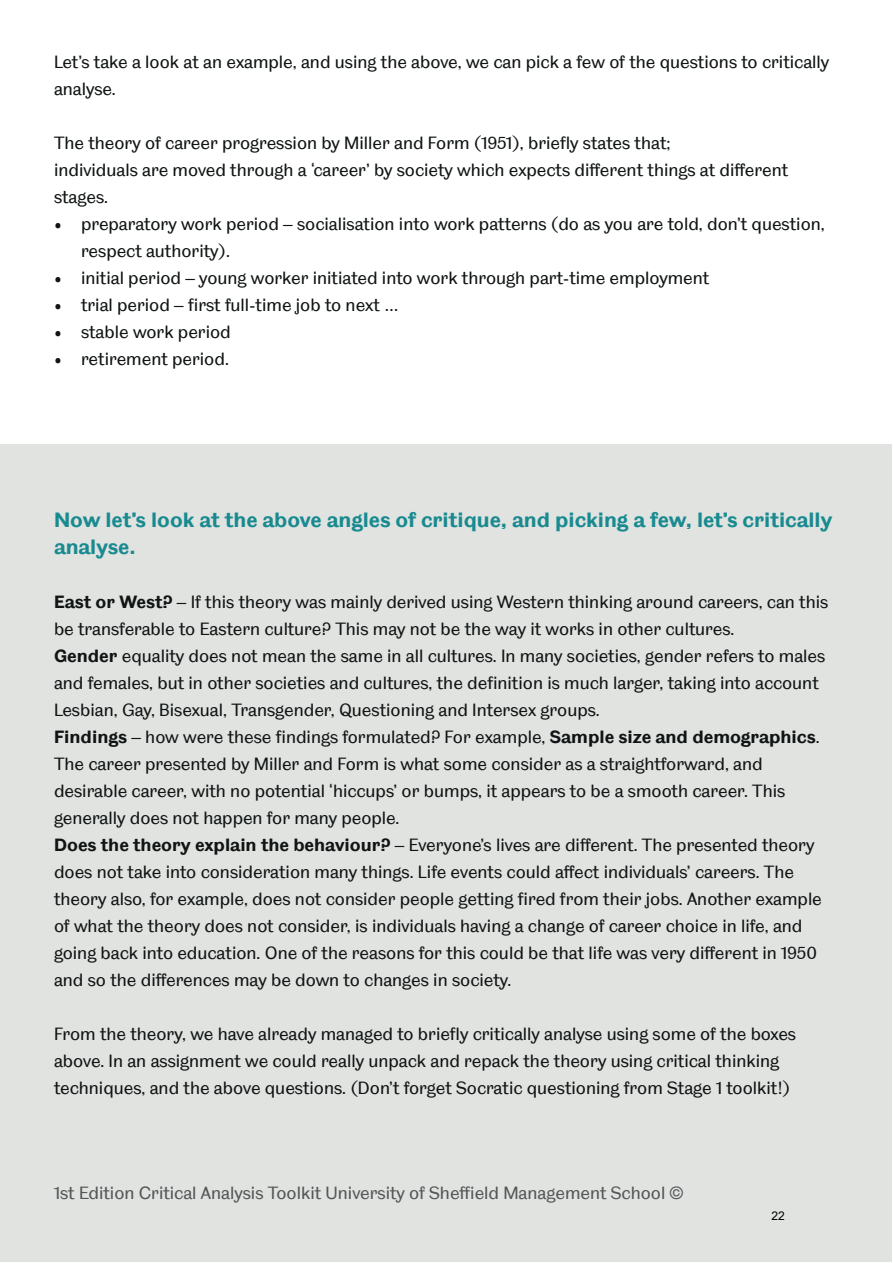
<style>
.page{position:relative;width:893px;height:1263px;background:#fff}
.page>*{position:absolute;margin:0;border:0;box-sizing:border-box;transform-origin:0 0}
.t1{font:700 21px/27px "TUOS Blake";color:#188a90}
.t2{font:18px/27px "TUOS Blake";color:#101414}
.t3{font:18px "TUOS Blake";color:#545758}
.t4{font:12px "Arial";color:#000}
.s1{font-weight:700}
</style>
<div class="page">
<div style="left:1px;top:444px;width:891px;height:818px;background:#e0e3e0"></div>
<p class="t2" style="left:54px;top:47px;width:777px">Let’s take a look at an example, and using the above, we can pick a few of the questions to critically analyse.</p>
<p class="t2" style="left:54px;top:128px;width:618px">The theory of career progression by Miller and Form (1951), briefly states that;</p>
<p class="t2" style="left:54px;top:155px;width:736px">individuals are moved through a ‘career’ by society which expects different things at different stages.</p>
<p class="t2" style="left:81px;top:209px;width:745px;text-indent:-27px">• preparatory work period – socialisation into work patterns (do as you are told, don’t question, respect authority).</p>
<p class="t2" style="left:54px;top:263px;width:657px">• initial period – young worker initiated into work through part-time employment</p>
<p class="t2" style="left:54px;top:290px;width:346px">• trial period – first full-time job to next …</p>
<p class="t2" style="left:54px;top:317px;width:178px">• stable work period</p>
<p class="t2" style="left:54px;top:344px;width:176px">• retirement period.</p>
<p class="t1" style="left:54px;top:505px;width:780px">Now let’s look at the above angles of critique, and picking a few, let’s critically analyse.</p>
<p class="t2" style="left:54px;top:587px;width:776px"><span class="s1">East or West?</span> – If this theory was mainly derived using Western thinking around careers, can this be transferable to Eastern culture? This may not be the way it works in other cultures.</p>
<p class="t2" style="left:54px;top:641px;width:773px"><span class="s1">Gender</span> equality does not mean the same in all cultures. In many societies, gender refers to males and females, but in other societies and cultures, the definition is much larger, taking into account<br>Lesbian, Gay, Bisexual, Transgender, Questioning and Intersex groups.</p>
<p class="t2" style="left:54px;top:722px;width:767px"><span class="s1">Findings</span> – how were these findings formulated? For example, <span class="s1">Sample size and demographics</span>.<br>The career presented by Miller and Form is what some consider as a straightforward, and desirable career, with no potential ‘hiccups’ or bumps, it appears to be a smooth career. This generally does not happen for many people.</p>
<p class="t2" style="left:54px;top:830px;width:769px"><span class="s1">Does the theory explain the behaviour?</span> – Everyone’s lives are different. The presented theory does not take into consideration many things. Life events could affect individuals’ careers. The theory also, for example, does not consider people getting fired from their jobs. Another example of what the theory does not consider, is individuals having a change of career choice in life, and going back into education. One of the reasons for this could be that life was very different in 1950 and so the differences may be down to changes in society.</p>
<p class="t2" style="left:54px;top:1019px;width:744px">From the theory, we have already managed to briefly critically analyse using some of the boxes above. In an assignment we could really unpack and repack the theory using critical thinking techniques, and the above questions. (Don’t forget Socratic questioning from Stage 1 toolkit!)</p>
<p class="t3" style="left:54px;top:1181px;width:631px">1st Edition Critical Analysis Toolkit University of Sheffield Management School ©</p>
<p class="t4" style="left:772px;top:1207px;width:15px">22</p>
</div>
